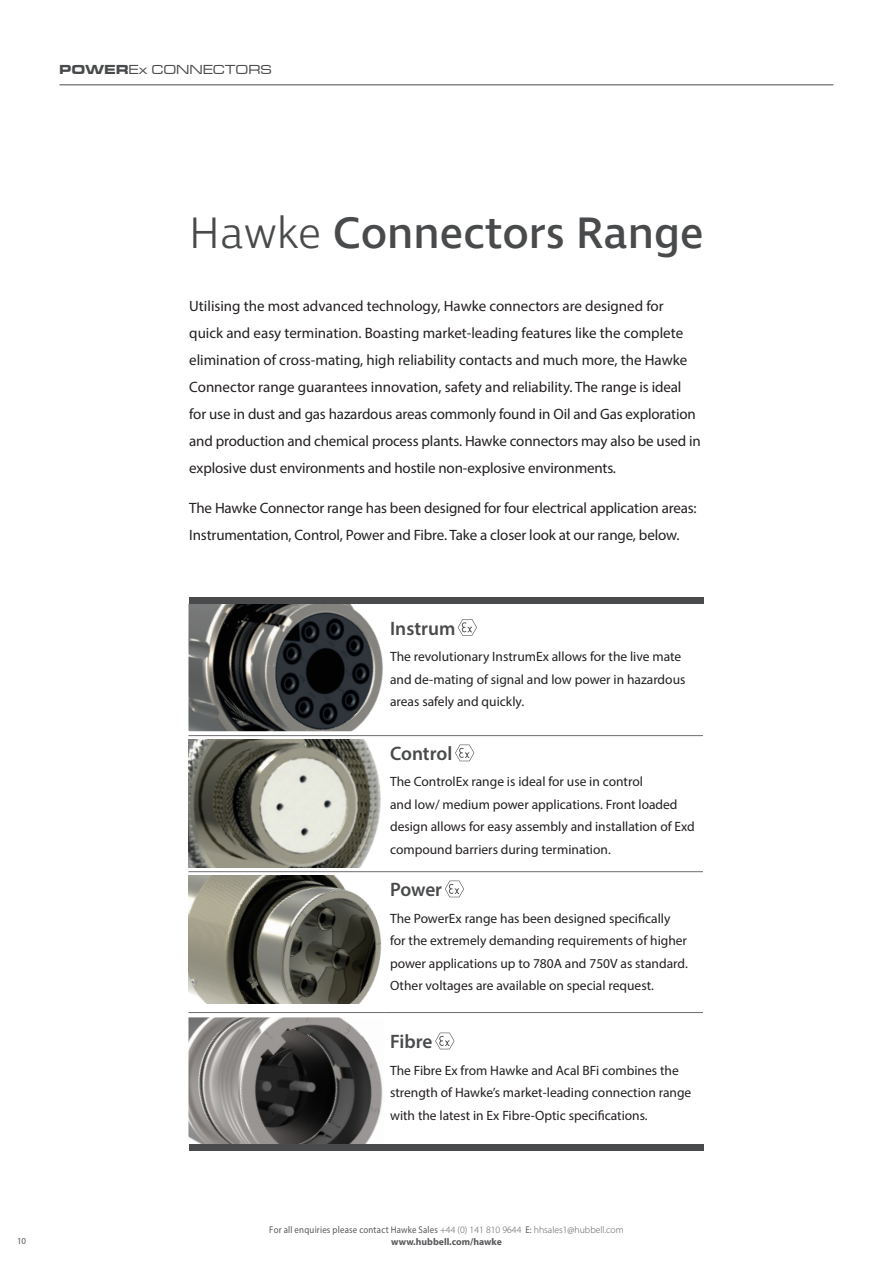
<style>
.page{position:relative;width:893px;height:1263px;background:#fff}
.page>*{position:absolute;margin:0;border:0;box-sizing:border-box;transform-origin:0 0}
.t1{font:500 45px "Ingra";color:#494a4b}
.body_-_no_indent{font:600 19.5px "Myriad Pro";color:#494a4b}
.main_body_type{font:15px/27px "Myriad Pro";letter-spacing:-.01em;color:#231f20}
.NEW_Product_Descript{font:13.5px/22.5px "Myriad Pro";color:#231f20}
.t2{font:13.5px "Microgramma D Medi Exte";letter-spacing:.04em;color:#494a4b}
.t3{font:9.75px/12px "Myriad Pro";letter-spacing:.025em;color:#57585a;text-align:center;scale:.91 1}
.t4{font:9px "Myriad Pro";color:#57585a}
.s1{font-family:"Microgramma D Bold Exte"}
.s2{font-weight:300}
.s3{font-weight:700}
</style>
<div class="page">
<hr style="left:60px;top:84px;width:773px;height:1px;background:#494a4b">
<hr style="left:188px;top:735px;width:196px;height:1px;background:#6c6d70">
<hr style="left:384px;top:735px;width:319px;height:1px;background:#6c6d70">
<hr style="left:188px;top:871px;width:196px;height:1px;background:#6c6d70">
<hr style="left:384px;top:871px;width:319px;height:1px;background:#6c6d70">
<hr style="left:188px;top:1012px;width:196px;height:1px;background:#6c6d70">
<hr style="left:384px;top:1012px;width:319px;height:1px;background:#6c6d70">
<img style="left:188px;top:604px;width:195px;height:127px">
<img style="left:188px;top:739px;width:193px;height:128px">
<img style="left:188px;top:875px;width:194px;height:128px">
<img style="left:188px;top:1017px;width:195px;height:127px">
<div style="left:189px;top:597px;width:515px;height:7px;background:#494a4b"></div>
<div style="left:189px;top:1144px;width:515px;height:6px;background:#494a4b"></div>
<svg style="left:458px;top:619px;width:19px;height:17px"></svg>
<svg style="left:445px;top:881px;width:19px;height:16px"></svg>
<svg style="left:435px;top:1033px;width:19px;height:16px"></svg>
<svg style="left:455px;top:744px;width:19px;height:17px"></svg>
<p class="t2" style="left:60px;top:61px;width:213px"><span class="s1">POWER</span>Ex CONNECTORS</p>
<p class="t4" style="left:17px;top:1236px;width:11px">10</p>
<p class="t1" style="left:189px;top:205px;width:516px"><span class="s2">Hawke</span> Connectors Range</p>
<p class="main_body_type" style="left:189px;top:293px;width:513px">Utilising the most advanced technology, Hawke connectors are designed for quick and easy termination. Boasting market-leading features like the complete elimination of cross-mating, high reliability contacts and much more, the Hawke Connector range guarantees innovation, safety and reliability. The range is ideal for use in dust and gas hazardous areas commonly found in Oil and Gas exploration and production and chemical process plants. Hawke connectors may also be used in explosive dust environments and hostile non-explosive environments.</p>
<p class="main_body_type" style="left:189px;top:494px;width:509px">The Hawke Connector range has been designed for four electrical application areas:<br>Instrumentation, Control, Power and Fibre. Take a closer look at our range, below.</p>
<p class="body_-_no_indent" style="left:390px;top:616px;width:67px">Instrum</p>
<p class="NEW_Product_Descript" style="left:390px;top:645px;width:297px">The revolutionary InstrumEx allows for the live mate and de-mating of signal and low power in hazardous areas safely and quickly.</p>
<p class="body_-_no_indent" style="left:390px;top:741px;width:64px">Control</p>
<p class="NEW_Product_Descript" style="left:390px;top:770px;width:306px">The ControlEx range is ideal for use in control<br>and low/ medium power applications. Front loaded design allows for easy assembly and installation of Exd compound barriers during termination.</p>
<p class="body_-_no_indent" style="left:390px;top:877px;width:54px">Power</p>
<p class="NEW_Product_Descript" style="left:390px;top:906px;width:299px">The PowerEx range has been designed specifically for the extremely demanding requirements of higher power applications up to 780A and 750V as standard.<br>Other voltages are available on special request.</p>
<p class="body_-_no_indent" style="left:390px;top:1029px;width:44px">Fibre</p>
<p class="NEW_Product_Descript" style="left:390px;top:1058px;width:303px">The Fibre Ex from Hawke and Acal BFi combines the strength of Hawke’s market-leading connection range with the latest in Ex Fibre-Optic specifications.</p>
<p class="t3" style="left:269px;top:1224px;width:391px">For all enquiries please contact Hawke Sales <span class="s2">+44 (0) 141 810 9644</span> E: <span class="s2">hhsales1@hubbell.com </span><span class="s3">www.hubbell.com/hawke</span></p>
</div>
